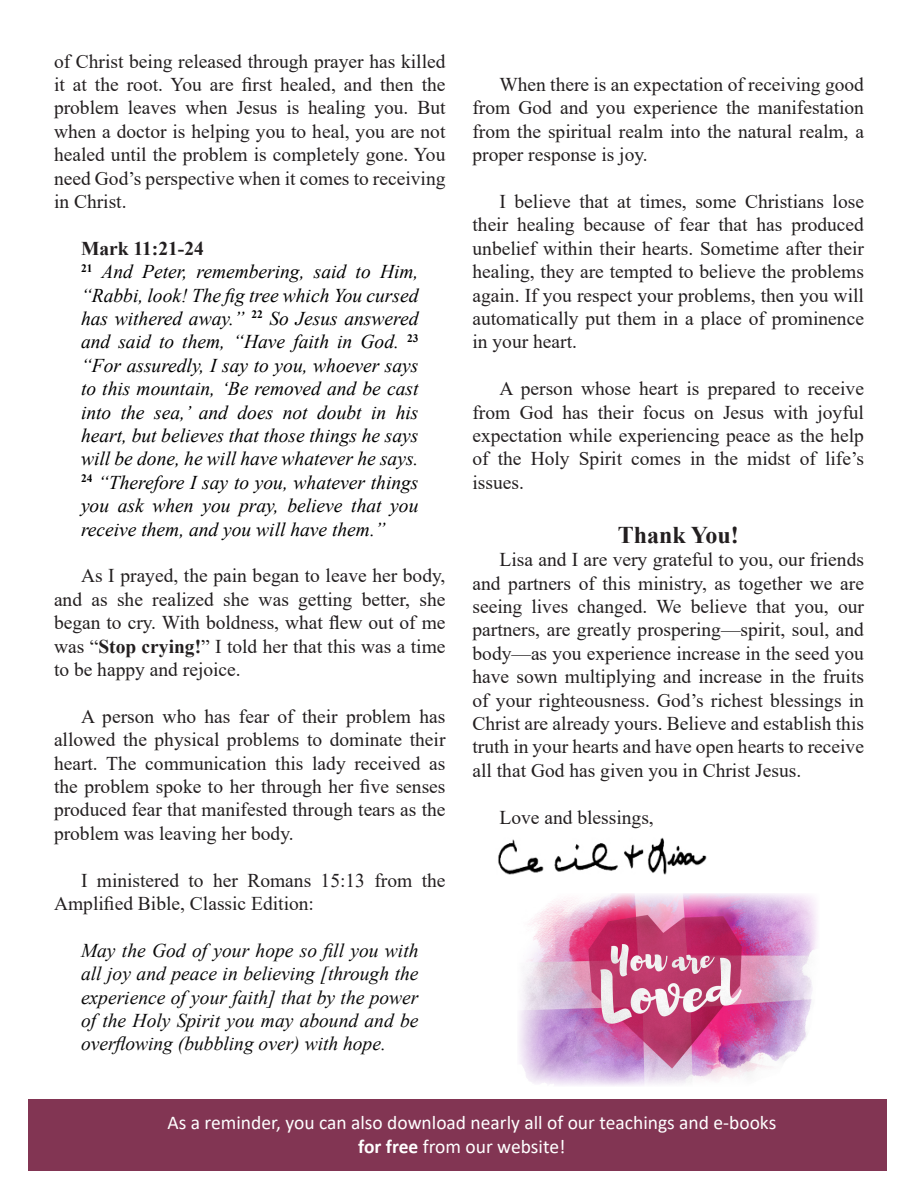
<style>
.page{position:relative;width:918px;height:1188px;background:#fff}
.page>*{position:absolute;margin:0;border:0;box-sizing:border-box;transform-origin:0 0}
.t1{font:700 24px "Times New Roman";color:#231f20}
.t2{font:19.5px/23.4px "Times New Roman";color:#231f20;text-align:justify}
.t3{font:italic 19.5px/23.4px "Times New Roman";color:#000;text-align:justify}
.t4{font:italic 19.5px/23.4px "Times New Roman";color:#0a0a0a;text-align:justify}
.t5{font:19.5px/23.4px "Calibri";color:#fff}
.t6{font:700 19.5px "Times New Roman";color:#231f20}
.s1{font-weight:700}
</style>
<div class="page">
<img style="left:519px;top:893px;width:299px;height:193px">
<img style="left:498px;top:837px;width:209px;height:38px">
<div style="left:28px;top:1099px;width:858px;height:72px;background:#823553"></div>
<p class="t2" style="left:54px;top:49px;width:393px">of Christ being released through prayer has killed it at the root. You are first healed, and then the problem leaves when Jesus is healing you. But when a doctor is helping you to heal, you are not healed until the problem is completely gone. You need God’s perspective when it comes to receiving in Christ.</p>
<p class="t6" style="left:81px;top:234px;width:124px">Mark 11:21-24</p>
<p class="t3" style="left:81px;top:259px;width:339px"><sup>21</sup> And Peter, remembering, said to Him, “Rabbi, look! The fig tree which You cursed has withered away.” <sup>22</sup> So Jesus answered and said to them, “Have faith in God. <sup>23 </sup>“For assuredly, I say to you, whoever says to this mountain, ‘Be removed and be cast into the sea,’ and does not doubt in his heart, but believes that those things he says will be done, he will have whatever he says.<br><sup>24</sup> “Therefore I say to you, whatever things you ask when you pray, believe that you receive them, and you will have them.”</p>
<p class="t2" style="left:54px;top:563px;width:393px;text-indent:27px">As I prayed, the pain began to leave her body, and as she realized she was getting better, she began to cry. With boldness, what flew out of me was “<span class="s1">Stop crying!</span>” I told her that this was a time to be happy and rejoice.</p>
<p class="t2" style="left:54px;top:704px;width:393px;text-indent:27px">A person who has fear of their problem has allowed the physical problems to dominate their heart. The communication this lady received as the problem spoke to her through her five senses produced fear that manifested through tears as the problem was leaving her body.</p>
<p class="t2" style="left:54px;top:868px;width:393px;text-indent:27px">I ministered to her Romans 15:13 from the<br>Amplified Bible, Classic Edition:</p>
<p class="t4" style="left:81px;top:938px;width:339px">May the God of your hope so fill you with all joy and peace in believing [through the experience of your faith] that by the power of the Holy Spirit you may abound and be overflowing (bubbling over) with hope.</p>
<p class="t2" style="left:472px;top:72px;width:393px;text-indent:27px">When there is an expectation of receiving good from God and you experience the manifestation from the spiritual realm into the natural realm, a proper response is joy.</p>
<p class="t2" style="left:472px;top:189px;width:393px;text-indent:27px">I believe that at times, some Christians lose their healing because of fear that has produced unbelief within their hearts. Sometime after their healing, they are tempted to believe the problems again. If you respect your problems, then you will automatically put them in a place of prominence in your heart.</p>
<p class="t2" style="left:472px;top:376px;width:393px;text-indent:27px">A person whose heart is prepared to receive from God has their focus on Jesus with joyful expectation while experiencing peace as the help of the Holy Spirit comes in the midst of life’s issues.</p>
<p class="t1" style="left:618px;top:517px;width:123px">Thank You!</p>
<p class="t2" style="left:472px;top:547px;width:393px;text-indent:27px">Lisa and I are very grateful to you, our friends and partners of this ministry, as together we are seeing lives changed. We believe that you, our partners, are greatly prospering—spirit, soul, and body—as you experience increase in the seed you have sown multiplying and increase in the fruits of your righteousness. God’s richest blessings in Christ are already yours. Believe and establish this truth in your hearts and have open hearts to receive all that God has given you in Christ Jesus.</p>
<p class="t2" style="left:500px;top:805px;width:156px">Love and blessings,</p>
<p class="t5" style="left:358px;top:1111px;width:420px;text-indent:-191px">As a reminder, you can also download nearly all of our teachings and e-books <span class="s1">for free</span> from our website!</p>
</div>
